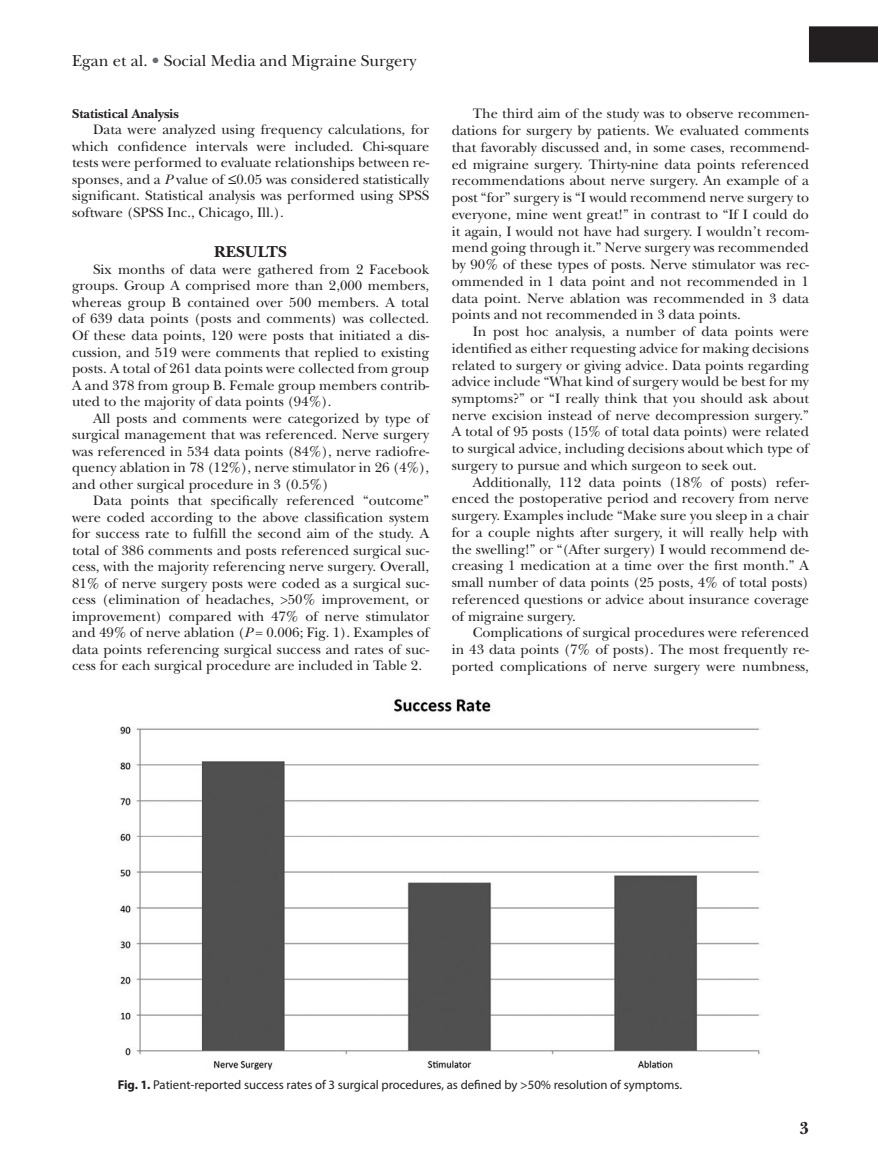
<style>
.page{position:relative;width:878px;height:1175px;background:#fff}
.page>*{position:absolute;margin:0;border:0;box-sizing:border-box;transform-origin:0 0}
.t1{font:700 18px "New Baskerville";color:#231f20}
.t2{font:16.5px "New Baskerville";color:#231f20}
.t3{font:700 16.5px "New Baskerville";color:#231f20}
.t4{font:14.25px/16.8px "New Baskerville";color:#231f20;text-align:justify}
.t5{font:700 13.5px "New Baskerville";color:#231f20}
.t6{font:12.75px "Myriad Pro";color:#231f20}
.s1{color:#6c6d70}
.s2{font-style:italic}
.s3{font-family:"Gandhari Unicode"}
.s4{font-weight:700}
</style>
<div class="page">
<div style="left:808px;top:26px;width:70px;height:36px;background:#231f20"></div>
<img style="left:120px;top:698px;width:640px;height:372px">
<p class="t2" style="left:72px;top:51px;width:346px">Egan et al. <span class="s1">•</span> Social Media and Migraine Surgery</p>
<p class="t5" style="left:72px;top:106px;width:108px">Statistical Analysis</p>
<p class="t4" style="left:72px;top:122px;width:359px;text-indent:21px">Data were analyzed using frequency calculations, for which confidence intervals were included. Chi-square tests were performed to evaluate relationships between re&shy;sponses, and a <span class="s2">P</span> value of <span class="s3">≤</span>0.05 was considered statistically significant. Statistical analysis was performed using SPSS software (SPSS Inc., Chicago, Ill.).</p>
<p class="t3" style="left:214px;top:242px;width:74px">RESULTS</p>
<p class="t4" style="left:72px;top:261px;width:359px;text-indent:21px">Six months of data were gathered from 2 Facebook groups. Group A comprised more than 2,000 members, whereas group B contained over 500 members. A total of 639 data points (posts and comments) was collected.<br>Of these data points, 120 were posts that initiated a dis&shy;cussion, and 519 were comments that replied to existing posts. A total of 261 data points were collected from group A and 378 from group B. Female group members contrib&shy;uted to the majority of data points (94%).</p>
<p class="t4" style="left:72px;top:410px;width:359px;text-indent:21px">All posts and comments were categorized by type of surgical management that was referenced. Nerve surgery was referenced in 534 data points (84%), nerve radiofre&shy;quency ablation in 78 (12%), nerve stimulator in 26 (4%), and other surgical procedure in 3 (0.5%)</p>
<p class="t4" style="left:72px;top:492px;width:359px;text-indent:21px">Data points that specifically referenced “outcome” were coded according to the above classification system for success rate to fulfill the second aim of the study. A total of 386 comments and posts referenced surgical suc&shy;cess, with the majority referencing nerve surgery. Overall, 81% of nerve surgery posts were coded as a surgical suc&shy;cess (elimination of headaches, &gt;50% improvement, or improvement) compared with 47% of nerve stimulator and 49% of nerve ablation (<span class="s2">P</span> = 0.006; Fig. 1). Examples of data points referencing surgical success and rates of suc&shy;cess for each surgical procedure are included in Table 2.</p>
<p class="t4" style="left:452px;top:105px;width:359px;text-indent:21px">The third aim of the study was to observe recommen&shy;dations for surgery by patients. We evaluated comments that favorably discussed and, in some cases, recommend&shy;ed migraine surgery. Thirty-nine data points referenced recommendations about nerve surgery. An example of a post “for” surgery is “I would recommend nerve surgery to everyone, mine went great!” in contrast to “If I could do it again, I would not have had surgery. I wouldn’t recom&shy;mend going through it.” Nerve surgery was recommended by 90% of these types of posts. Nerve stimulator was rec&shy;ommended in 1 data point and not recommended in 1 data point. Nerve ablation was recommended in 3 data points and not recommended in 3 data points.</p>
<p class="t4" style="left:452px;top:323px;width:359px;text-indent:21px">In post hoc analysis, a number of data points were identified as either requesting advice for making decisions related to surgery or giving advice. Data points regarding advice include “What kind of surgery would be best for my symptoms?” or “I really think that you should ask about nerve excision instead of nerve decompression surgery.” A total of 95 posts (15% of total data points) were related to surgical advice, including decisions about which type of surgery to pursue and which surgeon to seek out.</p>
<p class="t4" style="left:452px;top:474px;width:359px;text-indent:21px">Additionally, 112 data points (18% of posts) refer&shy;enced the postoperative period and recovery from nerve surgery. Examples include “Make sure you sleep in a chair for a couple nights after surgery, it will really help with the swelling!” or “(After surgery) I would recommend de&shy;creasing 1 medication at a time over the first month.” A small number of data points (25 posts, 4% of total posts) referenced questions or advice about insurance coverage of migraine surgery.</p>
<p class="t4" style="left:452px;top:624px;width:359px;text-indent:21px">Complications of surgical procedures were referenced in 43 data points (7% of posts). The most frequently re&shy;ported complications of nerve surgery were numbness,</p>
<p class="t6" style="left:118px;top:1076px;width:565px"><span class="s4">Fig. 1.</span> Patient-reported success rates of 3 surgical procedures, as defined by &gt;50% resolution of symptoms.</p>
<p class="t1" style="left:799px;top:1118px;width:11px">3</p>
</div>
